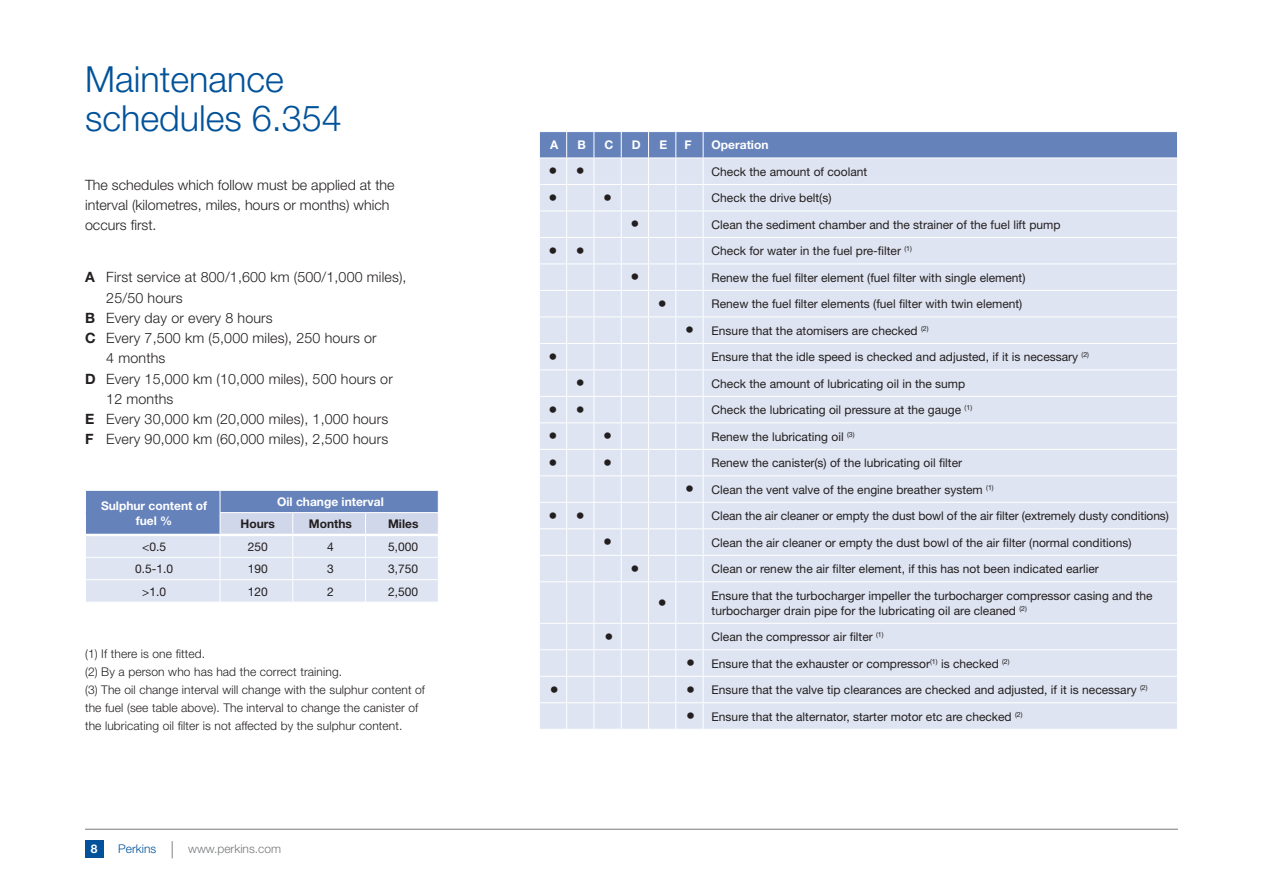
<style>
.page{position:relative;width:1263px;height:893px;background:#fff}
.page>*{position:absolute;margin:0;border:0;box-sizing:border-box;transform-origin:0 0}
.t1{font:300 36px "Helvetica Neue";color:#01529a}
.t2{font:18px "Helvetica Neue";color:#231f20}
.t3{font:300 14.25px/20.2px "Helvetica Neue";letter-spacing:.01em;color:#231f20}
.t4{font:12px/15px "Helvetica Neue";color:#231f20}
.t5{font:300 12px/18px "Helvetica Neue";letter-spacing:.01em;color:#231f20}
.t6{font:700 12px/15px "Helvetica Neue";color:#fff;text-align:center}
.t7{font:700 12px "Helvetica Neue";color:#231f20}
.t8{font:300 12px "Helvetica Neue";color:#76787b}
.t9{font:300 12px "Helvetica Neue";color:#01529a}
.s1{font-weight:700}
.s2{font-weight:100;font-size:23.1px;color:#76787b}
</style>
<div class="page">
<div style="left:85px;top:841px;width:18px;height:17px;background:#01529a"></div>
<hr style="left:85px;top:829px;width:1093px;height:1px;background:#76787b">
<div style="left:540px;top:582px;width:637px;height:147px;background:#dee4f1"></div>
<hr style="left:566px;top:582px;width:1px;height:41px;background:#fff">
<hr style="left:594px;top:582px;width:1px;height:41px;background:#fff">
<hr style="left:621px;top:582px;width:1px;height:41px;background:#fff">
<hr style="left:648px;top:582px;width:1px;height:41px;background:#fff">
<svg style="left:539px;top:131px;width:639px;height:451px;background:#dce2ef"></svg>
<hr style="left:675px;top:582px;width:1px;height:41px;background:#fff">
<hr style="left:703px;top:581px;width:475px;height:1px;background:#fff">
<hr style="left:703px;top:582px;width:1px;height:41px;background:#fff">
<hr style="left:703px;top:623px;width:475px;height:1px;background:#fff">
<hr style="left:703px;top:649px;width:475px;height:1px;background:#fff">
<hr style="left:703px;top:676px;width:475px;height:1px;background:#fff">
<hr style="left:703px;top:702px;width:475px;height:1px;background:#fff">
<svg style="left:540px;top:623px;width:164px;height:106px;background:#e0e5f1"></svg>
<svg style="left:85px;top:490px;width:354px;height:112px;background:#becae2"></svg>
<hr style="left:86px;top:534px;width:134px;height:2px;background:#fff">
<hr style="left:220px;top:534px;width:73px;height:2px;background:#fff">
<hr style="left:293px;top:534px;width:73px;height:2px;background:#fff">
<hr style="left:366px;top:534px;width:72px;height:2px;background:#fff">
<p class="t1" style="left:85px;top:57px;width:200px">Maintenance</p>
<p class="t1" style="left:85px;top:96px;width:258px">schedules 6.354</p>
<p class="t3" style="left:85px;top:174px;width:311px">The schedules which follow must be applied at the interval (kilometres, miles, hours or months) which occurs first.</p>
<p class="t3" style="left:85px;top:267px;width:323px"><span class="s1">A</span> First service at 800/1,600 km (500/1,000 miles),</p>
<p class="t3" style="left:106px;top:287px;width:78px">25/50 hours</p>
<p class="t3" style="left:85px;top:307px;width:189px"><span class="s1">B</span> Every day or every 8 hours</p>
<p class="t3" style="left:106px;top:328px;width:272px;text-indent:-21px"><span class="s1">C</span> Every 7,500 km (5,000 miles), 250 hours or<br>4 months</p>
<p class="t3" style="left:106px;top:368px;width:288px;text-indent:-21px"><span class="s1">D</span> Every 15,000 km (10,000 miles), 500 hours or<br>12 months</p>
<p class="t3" style="left:85px;top:409px;width:305px"><span class="s1">E</span> Every 30,000 km (20,000 miles), 1,000 hours</p>
<p class="t3" style="left:85px;top:429px;width:305px"><span class="s1">F</span> Every 90,000 km (60,000 miles), 2,500 hours</p>
<p class="t6" style="left:101px;top:498px;width:108px">Sulphur content of fuel %</p>
<p class="t6" style="left:277px;top:494px;width:108px">Oil change interval</p>
<p class="t7" style="left:241px;top:517px;width:36px">Hours</p>
<p class="t7" style="left:309px;top:517px;width:45px">Months</p>
<p class="t7" style="left:388px;top:517px;width:32px">Miles</p>
<p class="t4" style="left:142px;top:539px;width:25px">&lt;0.5</p>
<p class="t4" style="left:248px;top:539px;width:22px">250</p>
<p class="t4" style="left:327px;top:539px;width:8px">4</p>
<p class="t4" style="left:388px;top:539px;width:32px">5,000</p>
<p class="t4" style="left:135px;top:561px;width:40px">0.5-1.0</p>
<p class="t4" style="left:248px;top:561px;width:22px">190</p>
<p class="t4" style="left:327px;top:561px;width:8px">3</p>
<p class="t4" style="left:388px;top:561px;width:32px">3,750</p>
<p class="t4" style="left:142px;top:584px;width:25px">&gt;1.0</p>
<p class="t4" style="left:248px;top:584px;width:22px">120</p>
<p class="t4" style="left:327px;top:584px;width:8px">2</p>
<p class="t4" style="left:388px;top:584px;width:32px">2,500</p>
<p class="t5" style="left:85px;top:644px;width:122px">(1) If there is one fitted.</p>
<p class="t5" style="left:85px;top:662px;width:259px">(2) By a person who has had the correct training.</p>
<p class="t5" style="left:85px;top:680px;width:342px">(3) The oil change interval will change with the sulphur content of the fuel (see table above). The interval to change the canister of the lubricating oil filter is not affected by the sulphur content.</p>
<p class="t9" style="left:118px;top:842px;width:58px">Perkins <span class="s2">|</span></p>
<p class="t6" style="left:91px;top:841px;width:8px">8</p>
<p class="t8" style="left:188px;top:842px;width:94px">www.perkins.com</p>
<p class="t6" style="left:550px;top:137px;width:10px">A</p>
<p class="t6" style="left:577px;top:137px;width:10px">B</p>
<p class="t6" style="left:604px;top:137px;width:10px">C</p>
<p class="t6" style="left:632px;top:137px;width:10px">D</p>
<p class="t6" style="left:659px;top:137px;width:9px">E</p>
<p class="t6" style="left:684px;top:137px;width:9px">F</p>
<p class="t6" style="left:712px;top:137px;width:58px">Operation</p>
<p class="t2" style="left:548px;top:160px;width:10px">•</p>
<p class="t2" style="left:576px;top:160px;width:10px">•</p>
<p class="t4" style="left:712px;top:164px;width:157px">Check the amount of coolant</p>
<p class="t2" style="left:548px;top:187px;width:10px">•</p>
<p class="t2" style="left:603px;top:187px;width:10px">•</p>
<p class="t4" style="left:712px;top:190px;width:121px">Check the drive belt(s)</p>
<p class="t2" style="left:630px;top:213px;width:10px">•</p>
<p class="t4" style="left:712px;top:217px;width:350px">Clean the sediment chamber and the strainer of the fuel lift pump</p>
<p class="t2" style="left:548px;top:240px;width:10px">•</p>
<p class="t2" style="left:576px;top:240px;width:10px">•</p>
<p class="t4" style="left:712px;top:243px;width:202px">Check for water in the fuel pre-filter <sup>(1)</sup></p>
<p class="t2" style="left:630px;top:266px;width:10px">•</p>
<p class="t4" style="left:712px;top:270px;width:315px">Renew the fuel filter element (fuel filter with single element)</p>
<p class="t2" style="left:658px;top:293px;width:10px">•</p>
<p class="t4" style="left:712px;top:296px;width:312px">Renew the fuel filter elements (fuel filter with twin element)</p>
<p class="t2" style="left:685px;top:319px;width:10px">•</p>
<p class="t4" style="left:712px;top:323px;width:218px">Ensure that the atomisers are checked <sup>(2)</sup></p>
<p class="t2" style="left:548px;top:346px;width:10px">•</p>
<p class="t4" style="left:712px;top:349px;width:379px">Ensure that the idle speed is checked and adjusted, if it is necessary <sup>(2)</sup></p>
<p class="t2" style="left:576px;top:372px;width:10px">•</p>
<p class="t4" style="left:712px;top:376px;width:255px">Check the amount of lubricating oil in the sump</p>
<p class="t2" style="left:548px;top:399px;width:10px">•</p>
<p class="t2" style="left:576px;top:399px;width:10px">•</p>
<p class="t4" style="left:712px;top:402px;width:262px">Check the lubricating oil pressure at the gauge <sup>(1)</sup></p>
<p class="t2" style="left:548px;top:425px;width:10px">•</p>
<p class="t2" style="left:603px;top:425px;width:10px">•</p>
<p class="t4" style="left:712px;top:429px;width:144px">Renew the lubricating oil <sup>(3)</sup></p>
<p class="t2" style="left:548px;top:452px;width:10px">•</p>
<p class="t2" style="left:603px;top:452px;width:10px">•</p>
<p class="t4" style="left:712px;top:455px;width:252px">Renew the canister(s) of the lubricating oil filter</p>
<p class="t2" style="left:685px;top:478px;width:10px">•</p>
<p class="t4" style="left:712px;top:482px;width:284px">Clean the vent valve of the engine breather system <sup>(1)</sup></p>
<p class="t2" style="left:548px;top:505px;width:10px">•</p>
<p class="t2" style="left:576px;top:505px;width:10px">•</p>
<p class="t4" style="left:712px;top:508px;width:459px">Clean the air cleaner or empty the dust bowl of the air filter (extremely dusty conditions)</p>
<p class="t2" style="left:603px;top:531px;width:10px">•</p>
<p class="t4" style="left:712px;top:535px;width:421px">Clean the air cleaner or empty the dust bowl of the air filter (normal conditions)</p>
<p class="t2" style="left:630px;top:558px;width:10px">•</p>
<p class="t4" style="left:712px;top:561px;width:389px">Clean or renew the air filter element, if this has not been indicated earlier</p>
<p class="t2" style="left:658px;top:592px;width:10px">•</p>
<p class="t4" style="left:712px;top:588px;width:442px">Ensure that the turbocharger impeller the turbocharger compressor casing and the turbocharger drain pipe for the lubricating oil are cleaned <sup>(2)</sup></p>
<p class="t2" style="left:604px;top:626px;width:10px">•</p>
<p class="t4" style="left:712px;top:629px;width:173px">Clean the compressor air filter <sup>(1)</sup></p>
<p class="t2" style="left:686px;top:652px;width:10px">•</p>
<p class="t4" style="left:712px;top:656px;width:299px">Ensure that the exhauster or compressor<sup>(1)</sup> is checked <sup>(2)</sup></p>
<p class="t2" style="left:550px;top:679px;width:10px">•</p>
<p class="t2" style="left:686px;top:679px;width:10px">•</p>
<p class="t4" style="left:712px;top:682px;width:437px">Ensure that the valve tip clearances are checked and adjusted, if it is necessary <sup>(2)</sup></p>
<p class="t2" style="left:686px;top:705px;width:10px">•</p>
<p class="t4" style="left:712px;top:709px;width:312px">Ensure that the alternator, starter motor etc are checked <sup>(2)</sup></p>
</div>
